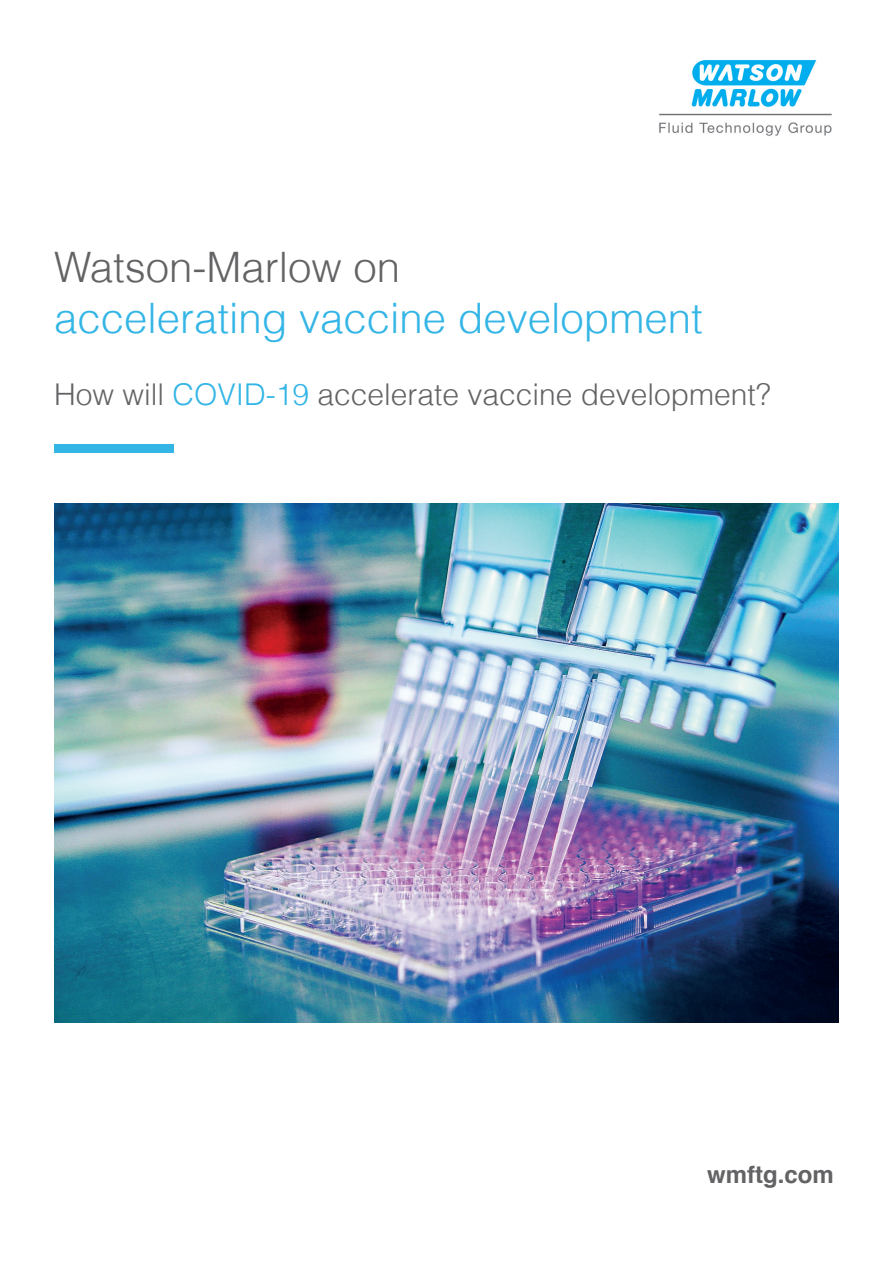
<style>
.page{position:relative;width:893px;height:1263px;background:#fff}
.page>*{position:absolute;margin:0;border:0;box-sizing:border-box;transform-origin:0 0}
.t1{font:300 42px "Helvetica";color:#33b5e6}
.t2{font:300 42px "Helvetica";color:#636366}
.t3{font:300 30px "Helvetica";color:#636366}
.t4{font:700 24px "Helvetica";color:#636366}
.s1{color:#33b5e6}
</style>
<div class="page">
<img style="left:54px;top:504px;width:785px;height:519px">
<div style="left:54px;top:444px;width:120px;height:9px;background:#33b5e6"></div>
<img style="left:659px;top:59px;width:173px;height:77px">
<h1 class="t2" style="left:54px;top:241px;width:348px">Watson-Marlow on</h1>
<h1 class="t1" style="left:54px;top:292px;width:650px">accelerating vaccine development</h1>
<p class="t3" style="left:54px;top:375px;width:718px">How will <span class="s1">COVID-19</span> accelerate vaccine development?</p>
<p class="t4" style="left:707px;top:1155px;width:128px">wmftg.com</p>
</div>
